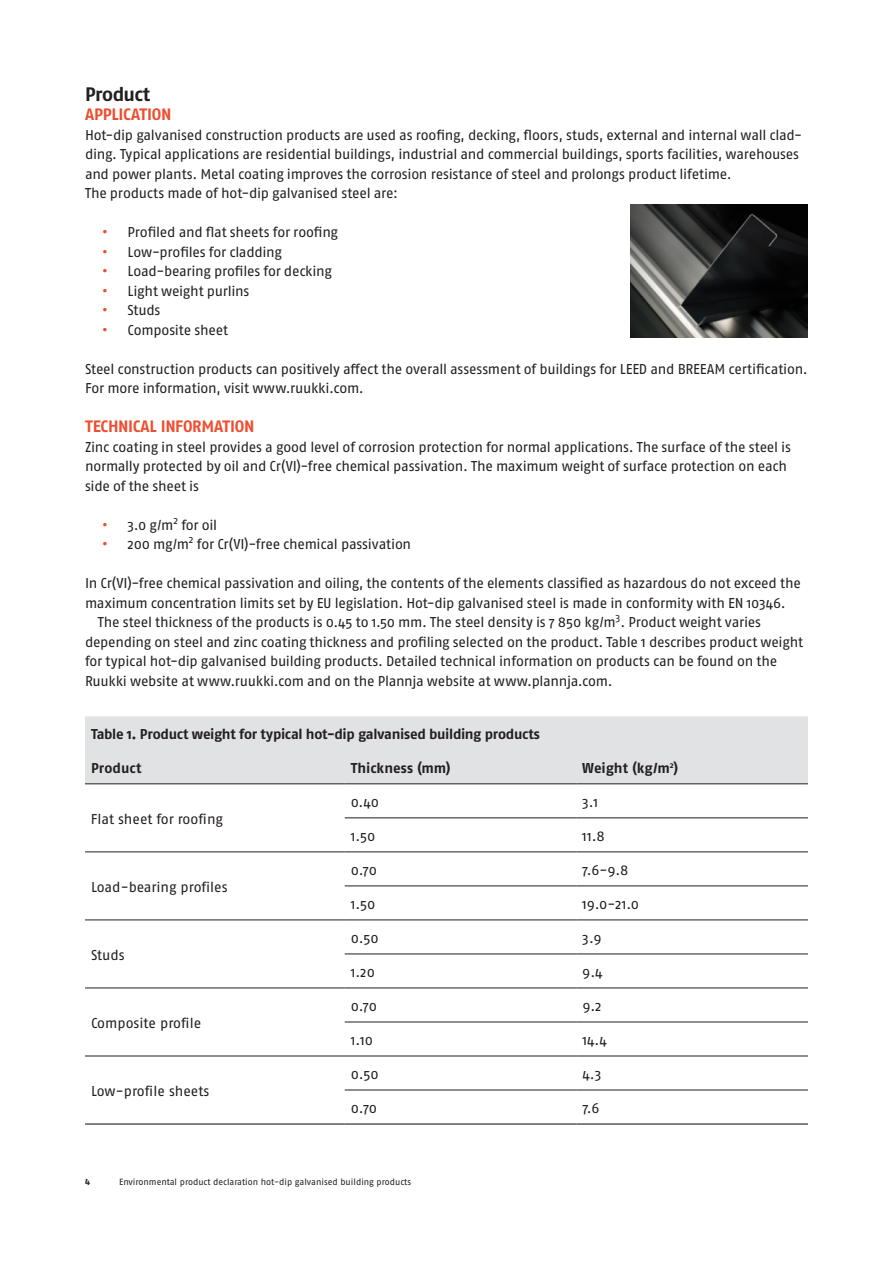
<style>
.page{position:relative;width:893px;height:1263px;background:#fff}
.page>*{position:absolute;margin:0;border:0;box-sizing:border-box;transform-origin:0 0}
.t1{font:700 19.5px "Fago OT";letter-spacing:-.03em;color:#231f20}
.t2{font:700 16.5px "Fago OT";letter-spacing:-.015em;color:#ef4d2f}
.t3{font:14.25px/19.5px "Fago OT";letter-spacing:-.015em;color:#231f20}
.t4{font:700 14.25px "Fago OT";letter-spacing:-.015em;color:#231f20}
.t5{font:700 14.25px "Fago OT";letter-spacing:.01em;color:#231f20}
.t6{font:9px "Fago OT";color:#231f20}
.t7{font:700 9px "Fago OT";color:#231f20}
.s1{font-weight:700;color:#ef4d2f}
</style>
<div class="page">
<div style="left:85px;top:716px;width:723px;height:67px;background:#e1e2e4"></div>
<hr style="left:345px;top:783px;width:231px;height:1px;background:#231f20">
<hr style="left:576px;top:783px;width:232px;height:1px;background:#231f20">
<hr style="left:345px;top:817px;width:231px;height:1px;background:#231f20">
<hr style="left:576px;top:817px;width:232px;height:1px;background:#231f20">
<hr style="left:345px;top:852px;width:231px;height:1px;background:#231f20">
<hr style="left:576px;top:852px;width:232px;height:1px;background:#231f20">
<hr style="left:345px;top:886px;width:231px;height:1px;background:#231f20">
<hr style="left:576px;top:886px;width:232px;height:1px;background:#231f20">
<hr style="left:345px;top:920px;width:231px;height:1px;background:#231f20">
<hr style="left:576px;top:920px;width:232px;height:1px;background:#231f20">
<hr style="left:345px;top:954px;width:231px;height:1px;background:#231f20">
<hr style="left:576px;top:954px;width:232px;height:1px;background:#231f20">
<hr style="left:345px;top:988px;width:231px;height:1px;background:#231f20">
<hr style="left:576px;top:988px;width:232px;height:1px;background:#231f20">
<hr style="left:345px;top:1022px;width:231px;height:1px;background:#231f20">
<hr style="left:576px;top:1022px;width:232px;height:1px;background:#231f20">
<hr style="left:345px;top:1056px;width:231px;height:1px;background:#231f20">
<hr style="left:576px;top:1056px;width:232px;height:1px;background:#231f20">
<hr style="left:345px;top:1090px;width:231px;height:1px;background:#231f20">
<hr style="left:576px;top:1090px;width:232px;height:1px;background:#231f20">
<hr style="left:85px;top:783px;width:260px;height:1px;background:#231f20">
<hr style="left:85px;top:852px;width:260px;height:1px;background:#231f20">
<hr style="left:85px;top:920px;width:260px;height:1px;background:#231f20">
<hr style="left:85px;top:988px;width:260px;height:1px;background:#231f20">
<hr style="left:85px;top:1056px;width:260px;height:1px;background:#231f20">
<hr style="left:85px;top:1123px;width:260px;height:1px;background:#231f20">
<hr style="left:345px;top:1123px;width:231px;height:1px;background:#231f20">
<hr style="left:576px;top:1123px;width:232px;height:1px;background:#231f20">
<img style="left:630px;top:205px;width:178px;height:133px">
<h1 class="t1" style="left:85px;top:82px;width:67px">Product</h1>
<p class="t2" style="left:85px;top:104px;width:88px">APPLICATION</p>
<p class="t3" style="left:85px;top:125px;width:719px">Hot-dip galvanised construction products are used as roofing, decking, floors, studs, external and internal wall clad&shy;ding. Typical applications are residential buildings, industrial and commercial buildings, sports facilities, warehouses and power plants. Metal coating improves the corrosion resistance of steel and prolongs product lifetime.<br>The products made of hot-dip galvanised steel are:</p>
<p class="t3" style="left:102px;top:222px;width:238px"><span class="s1">•</span> Profiled and flat sheets for roofing</p>
<p class="t3" style="left:102px;top:242px;width:181px"><span class="s1">•</span> Low-profiles for cladding</p>
<p class="t3" style="left:102px;top:261px;width:231px"><span class="s1">•</span> Load-bearing profiles for decking</p>
<p class="t3" style="left:102px;top:281px;width:149px"><span class="s1">•</span> Light weight purlins</p>
<p class="t3" style="left:102px;top:300px;width:60px"><span class="s1">•</span> Studs</p>
<p class="t3" style="left:102px;top:320px;width:127px"><span class="s1">•</span> Composite sheet</p>
<p class="t3" style="left:85px;top:359px;width:724px">Steel construction products can positively affect the overall assessment of buildings for LEED and BREEAM certification.<br>For more information, visit www.ruukki.com.</p>
<p class="t2" style="left:85px;top:416px;width:171px">TECHNICAL INFORMATION</p>
<p class="t3" style="left:85px;top:437px;width:707px">Zinc coating in steel provides a good level of corrosion protection for normal applications. The surface of the steel is normally protected by oil and Cr(VI)-free chemical passivation. The maximum weight of surface protection on each side of the sheet is</p>
<p class="t3" style="left:102px;top:515px;width:117px"><span class="s1">•</span> 3.0 g/m<sup>2</sup> for oil</p>
<p class="t3" style="left:102px;top:534px;width:311px"><span class="s1">•</span> 200 mg/m<sup>2</sup> for Cr(VI)-free chemical passivation</p>
<p class="t3" style="left:85px;top:573px;width:717px">In Cr(VI)-free chemical passivation and oiling, the contents of the elements classified as hazardous do not exceed the</p>
<p class="t3" style="left:85px;top:593px;width:702px">maximum concentration limits set by EU legislation. Hot-dip galvanised steel is made in conformity with EN 10346.</p>
<p class="t3" style="left:98px;top:612px;width:665px">The steel thickness of the products is 0.45 to 1.50 mm. The steel density is 7 850 kg/m<sup>3</sup>. Product weight varies</p>
<p class="t3" style="left:85px;top:632px;width:720px">depending on steel and zinc coating thickness and profiling selected on the product. Table 1 describes product weight</p>
<p class="t3" style="left:85px;top:651px;width:694px">for typical hot-dip galvanised building products. Detailed technical information on products can be found on the</p>
<p class="t3" style="left:85px;top:671px;width:529px">Ruukki website at www.ruukki.com and on the Plannja website at www.plannja.com.</p>
<p class="t4" style="left:91px;top:725px;width:450px">Table 1. Product weight for typical hot-dip galvanised building products</p>
<p class="t4" style="left:91px;top:759px;width:52px">Product</p>
<p class="t5" style="left:351px;top:759px;width:101px">Thickness (mm)</p>
<p class="t4" style="left:582px;top:759px;width:97px">Weight (kg/m<sup>2</sup>)</p>
<p class="t3" style="left:91px;top:809px;width:133px">Flat sheet for roofing</p>
<p class="t3" style="left:351px;top:792px;width:30px">0.40</p>
<p class="t3" style="left:582px;top:792px;width:17px">3.1</p>
<p class="t3" style="left:351px;top:826px;width:26px">1.50</p>
<p class="t3" style="left:582px;top:826px;width:24px">11.8</p>
<p class="t3" style="left:91px;top:877px;width:138px">Load-bearing profiles</p>
<p class="t3" style="left:91px;top:945px;width:35px">Studs</p>
<p class="t3" style="left:91px;top:1013px;width:112px">Composite profile</p>
<p class="t3" style="left:91px;top:1081px;width:120px">Low-profile sheets</p>
<p class="t3" style="left:351px;top:860px;width:28px">0.70</p>
<p class="t3" style="left:582px;top:860px;width:48px">7.6-9.8</p>
<p class="t3" style="left:351px;top:894px;width:26px">1.50</p>
<p class="t3" style="left:582px;top:894px;width:58px">19.0-21.0</p>
<p class="t3" style="left:351px;top:928px;width:30px">0.50</p>
<p class="t3" style="left:582px;top:928px;width:21px">3.9</p>
<p class="t3" style="left:351px;top:962px;width:26px">1.20</p>
<p class="t3" style="left:582px;top:962px;width:22px">9.4</p>
<p class="t3" style="left:351px;top:996px;width:28px">0.70</p>
<p class="t3" style="left:582px;top:996px;width:21px">9.2</p>
<p class="t3" style="left:351px;top:1030px;width:24px">1.10</p>
<p class="t3" style="left:582px;top:1030px;width:26px">14.4</p>
<p class="t3" style="left:351px;top:1064px;width:30px">0.50</p>
<p class="t3" style="left:582px;top:1064px;width:21px">4.3</p>
<p class="t3" style="left:351px;top:1098px;width:28px">0.70</p>
<p class="t3" style="left:582px;top:1098px;width:19px">7.6</p>
<p class="t7" style="left:85px;top:1176px;width:7px">4</p>
<p class="t6" style="left:119px;top:1176px;width:294px">Environmental product declaration hot-dip galvanised building products</p>
</div>
